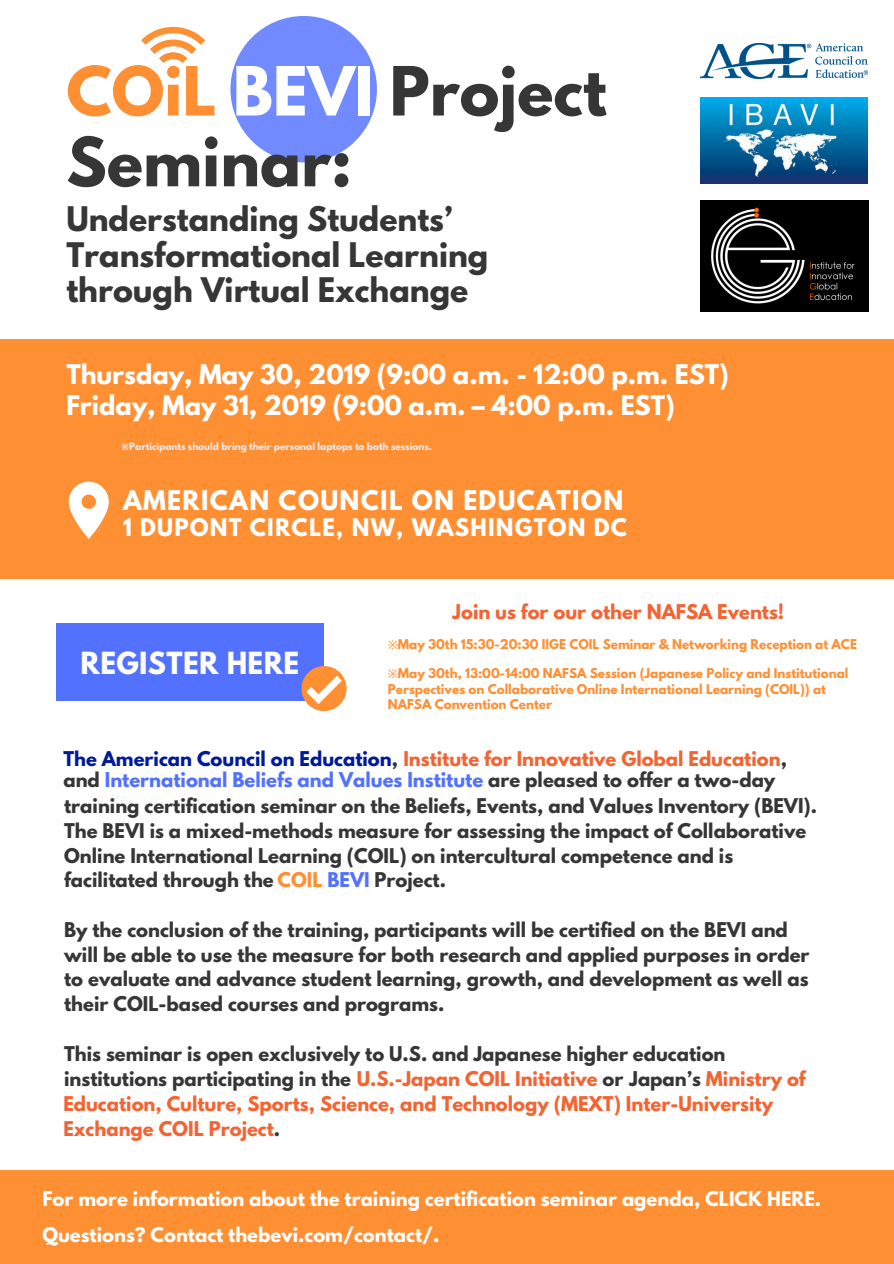
<style>
.page{position:relative;width:894px;height:1264px;background:#fff}
.page>*{position:absolute;margin:0;border:0;box-sizing:border-box;transform-origin:0 0}
.t1{font:700 60px/70.8px "League Spartan";color:#363636}
.t2{font:700 30px/35.4px "League Spartan";color:#363636}
.t3{font:700 27px "League Spartan";letter-spacing:.015em;color:#fff}
.t4{font:700 24px/31.7px "League Spartan";color:#fff}
.t5{font:700 24px "League Spartan";letter-spacing:.055em;color:#fff}
.t6{font:700 21.45px "League Spartan";letter-spacing:.055em;color:#fff}
.t7{font:700 18px/25px "League Spartan";color:#363636}
.t8{font:700 18px/25px "League Spartan";color:#f36432}
.t9{font:700 18px "League Spartan";color:#fff}
.t10{font:700 12px/15.8px "League Spartan";color:#ff8f33}
.t11{font:700 9px "League Spartan";color:#eaeaea}
.s1{color:#ff8f33}
.s2{color:#fff}
.s3{font-family:"Noto Sans"}
.s4{font-family:"Noto Sans";font-weight:400}
.s5{color:#001b99}
.s6{color:#363636}
.s7{color:#5271ff}
</style>
<div class="page">
<div style="left:0;top:339px;width:893px;height:240px;background:#ff8f33"></div>
<svg style="left:141px;top:27px;width:64px;height:51px"></svg>
<div style="left:168px;top:67px;width:10px;height:11px;background:#ff8f33;border-radius:50%"></div>
<div style="left:230px;top:16px;width:147px;height:146px;background:#718aff;border-radius:50%"></div>
<div style="left:56px;top:623px;width:267px;height:78px;background:#5271ff"></div>
<div style="left:0;top:1170px;width:893px;height:93px;background:#ff8f33"></div>
<img style="left:700px;top:44px;width:167px;height:35px">
<img style="left:700px;top:200px;width:168px;height:112px">
<img style="left:700px;top:97px;width:167px;height:86px">
<svg style="left:69px;top:481px;width:40px;height:58px"></svg>
<svg style="left:301px;top:666px;width:45px;height:45px"></svg>
<h1 class="t1" style="left:66px;top:64px;width:541px"><span class="s1">COiL</span> <span class="s2">BEVI</span> Project<br>Seminar:</h1>
<h2 class="t2" style="left:66px;top:205px;width:423px">Understanding Students’<br>Transformational Learning through Virtual Exchange</h2>
<h3 class="t4" style="left:66px;top:361px;width:663px">Thursday, May 30, 2019 (9:00 a.m. - 12:00 p.m. EST)<br>Friday, May 31, 2019 (9:00 a.m. – 4:00 p.m. EST)</h3>
<p class="t11" style="left:122px;top:442px;width:312px"><span class="s3">※</span>Participants should bring their personal laptops to both sessions.</p>
<h3 class="t5" style="left:123px;top:488px;width:501px">AMERICAN COUNCIL ON EDUCATION</h3>
<p class="t6" style="left:123px;top:517px;width:505px">1 DUPONT CIRCLE, NW, WASHINGTON DC</p>
<h3 class="t3" style="left:81px;top:649px;width:220px">REGISTER HERE</h3>
<p class="t8" style="left:452px;top:601px;width:333px">Join us for our other NAFSA Events!</p>
<p class="t10" style="left:387px;top:637px;width:470px"><span class="s4">※</span>May 30th 15:30-20:30 IIGE COIL Seminar &amp; Networking Reception at ACE</p>
<p class="t10" style="left:387px;top:666px;width:462px"><span class="s4">※</span>May 30th, 13:00-14:00 NAFSA Session (Japanese Policy and Institutional<br>Perspectives on Collaborative Online International Learning (COIL)) at<br>NAFSA Convention Center</p>
<p class="t8" style="left:63px;top:748px;width:725px"><span class="s5">The American Council on Education</span><span class="s6">,</span> Institute for Innovative Global Education<span class="s6">,</span></p>
<p class="t7" style="left:63px;top:769px;width:755px">and <span class="s7">International Beliefs and Values Institute</span> are pleased to offer a two-day training certification seminar on the Beliefs, Events, and Values Inventory (BEVI).<br>The BEVI is a mixed-methods measure for assessing the impact of Collaborative Online International Learning (COIL) on intercultural competence and is facilitated through the <span class="s1">COIL</span> <span class="s7">BEVI</span> Project.</p>
<p class="t7" style="left:64px;top:919px;width:746px">By the conclusion of the training, participants will be certified on the BEVI and will be able to use the measure for both research and applied purposes in order to evaluate and advance student learning, growth, and development as well as their COIL-based courses and programs.</p>
<p class="t8" style="left:63px;top:1043px;width:743px"><span class="s6">This seminar is open exclusively to U.S. and Japanese higher education institutions participating in the</span> U.S.-Japan COIL Initiative <span class="s6">or Japan’s</span> Ministry of Education, Culture, Sports, Science, and Technology (MEXT) Inter-University Exchange COIL Project<span class="s6">.</span></p>
<p class="t9" style="left:42px;top:1189px;width:780px">For more information about the training certification seminar agenda, CLICK HERE.</p>
<p class="t9" style="left:42px;top:1225px;width:398px">Questions? Contact thebevi.com/contact/.</p>
</div>
